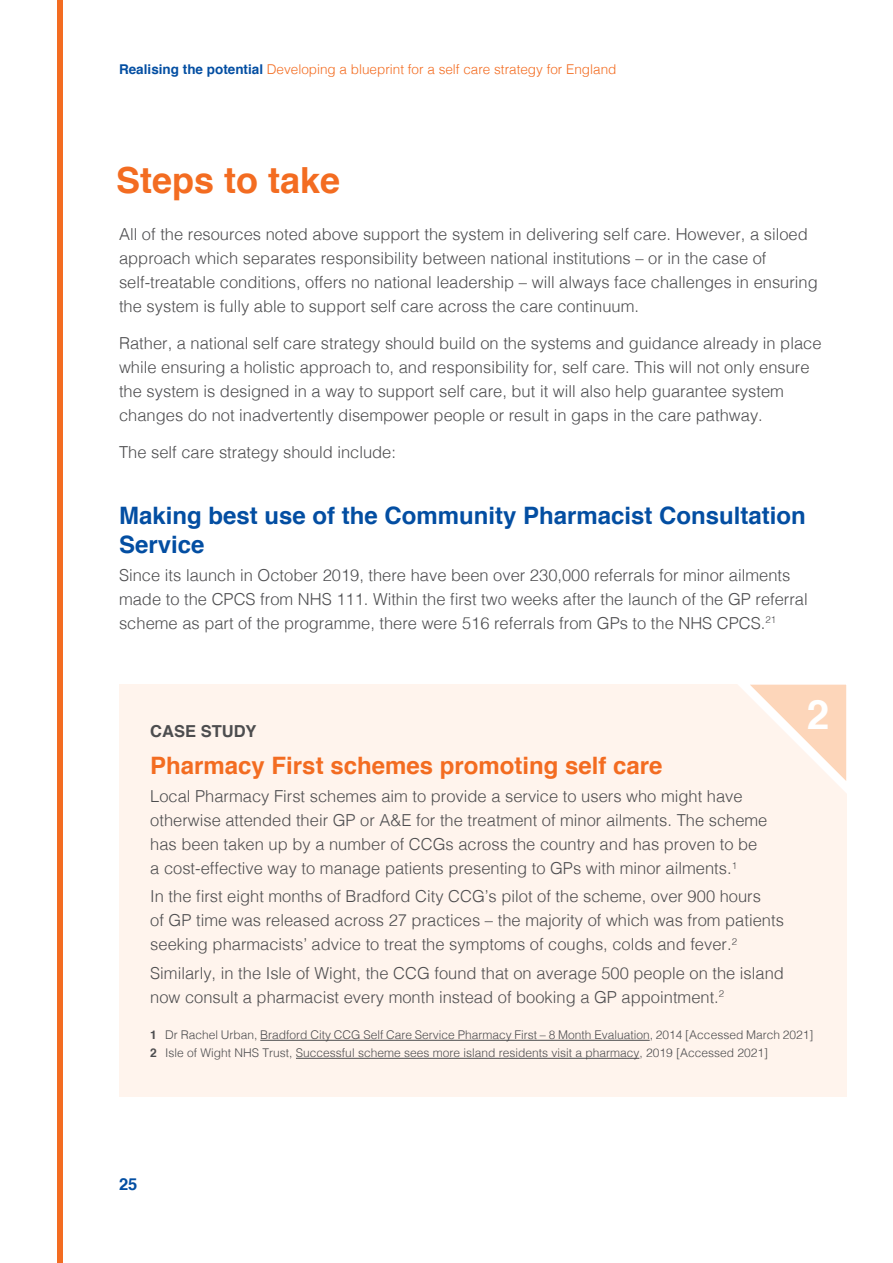
<style>
.page{position:relative;width:893px;height:1263px;background:#fff}
.page>*{position:absolute;margin:0;border:0;box-sizing:border-box;transform-origin:0 0}
.t1{font:700 40.5px "Helvetica";color:#fff}
.t2{font:700 36px "Helvetica";color:#f36c21}
.t3{font:700 24px/28.2px "Helvetica";color:#034ea2}
.t4{font:700 24px "Helvetica";color:#f36c21}
.t5{font:300 16.5px/24px "Helvetica";color:#4d4d4f}
.t6{font:700 16.5px "Helvetica";color:#4d4d4f}
.t7{font:700 16.5px "Helvetica";color:#034ea2}
.t8{font:300 13.5px "Helvetica";color:#f36c21}
.t9{font:300 12px/18px "Helvetica";color:#4d4d4f}
.s1{font-weight:700;color:#034ea2}
.s2{font-weight:700}
</style>
<div class="page">
<div style="left:57px;top:0;width:6px;height:1263px;background:#f36c21"></div>
<div style="left:119px;top:685px;width:727px;height:412px;background:#fff4ed"></div>
<hr style="left:260px;top:1040px;width:390px;height:1px;background:#4d4d4f">
<hr style="left:296px;top:1058px;width:343px;height:1px;background:#4d4d4f">
<svg style="left:719px;top:684px;width:128px;height:128px"></svg>
<p class="t8" style="left:119px;top:58px;width:499px"><span class="s1">Realising the potential</span> Developing a blueprint for a self care strategy for England</p>
<h2 class="t2" style="left:116px;top:151px;width:226px">Steps to take</h2>
<p class="t5" style="left:119px;top:221px;width:700px">All of the resources noted above support the system in delivering self care. However, a siloed approach which separates responsibility between national institutions – or in the case of self-treatable conditions, offers no national leadership – will always face challenges in ensuring the system is fully able to support self care across the care continuum.</p>
<p class="t5" style="left:119px;top:330px;width:704px">Rather, a national self care strategy should build on the systems and guidance already in place while ensuring a holistic approach to, and responsibility for, self care. This will not only ensure the system is designed in a way to support self care, but it will also help guarantee system changes do not inadvertently disempower people or result in gaps in the care pathway.</p>
<p class="t5" style="left:119px;top:439px;width:278px">The self care strategy should include:</p>
<h3 class="t3" style="left:119px;top:502px;width:688px">Making best use of the Community Pharmacist Consultation<br>Service</h3>
<p class="t5" style="left:119px;top:562px;width:690px">Since its launch in October 2019, there have been over 230,000 referrals for minor ailments made to the CPCS from NHS 111. Within the first two weeks after the launch of the GP referral scheme as part of the programme, there were 516 referrals from GPs to the NHS CPCS.<sup>21</sup></p>
<h1 class="t1" style="left:807px;top:682px;width:24px">2</h1>
<p class="t6" style="left:150px;top:718px;width:24px">Case</p>
<p class="t6" style="left:201px;top:718px;width:57px">study</p>
<h3 class="t4" style="left:150px;top:746px;width:514px">Pharmacy First schemes promoting self care</h3>
<p class="t5" style="left:150px;top:783px;width:619px">Local Pharmacy First schemes aim to provide a service to users who might have otherwise attended their GP or A&amp;E for the treatment of minor ailments. The scheme has been taken up by a number of CCGs across the country and has proven to be a cost-effective way to manage patients presenting to GPs with minor ailments.<sup>1</sup></p>
<p class="t5" style="left:150px;top:883px;width:635px">In the first eight months of Bradford City CCG’s pilot of the scheme, over 900 hours<br>of GP time was released across 27 practices – the majority of which was from patients seeking pharmacists’ advice to treat the symptoms of coughs, colds and fever.<sup>2</sup></p>
<p class="t5" style="left:150px;top:959px;width:635px">Similarly, in the Isle of Wight, the CCG found that on average 500 people on the island now consult a pharmacist every month instead of booking a GP appointment.<sup>2</sup></p>
<p class="t9" style="left:150px;top:1025px;width:665px"><span class="s2">1</span> Dr Rachel Urban, Bradford City CCG Self Care Service Pharmacy First – 8 Month Evaluation, 2014 [Accessed March 2021]<br><span class="s2">2</span> Isle of Wight NHS Trust, Successful scheme sees more island residents visit a pharmacy, 2019 [Accessed 2021]</p>
<p class="t7" style="left:119px;top:1171px;width:20px">25</p>
</div>
